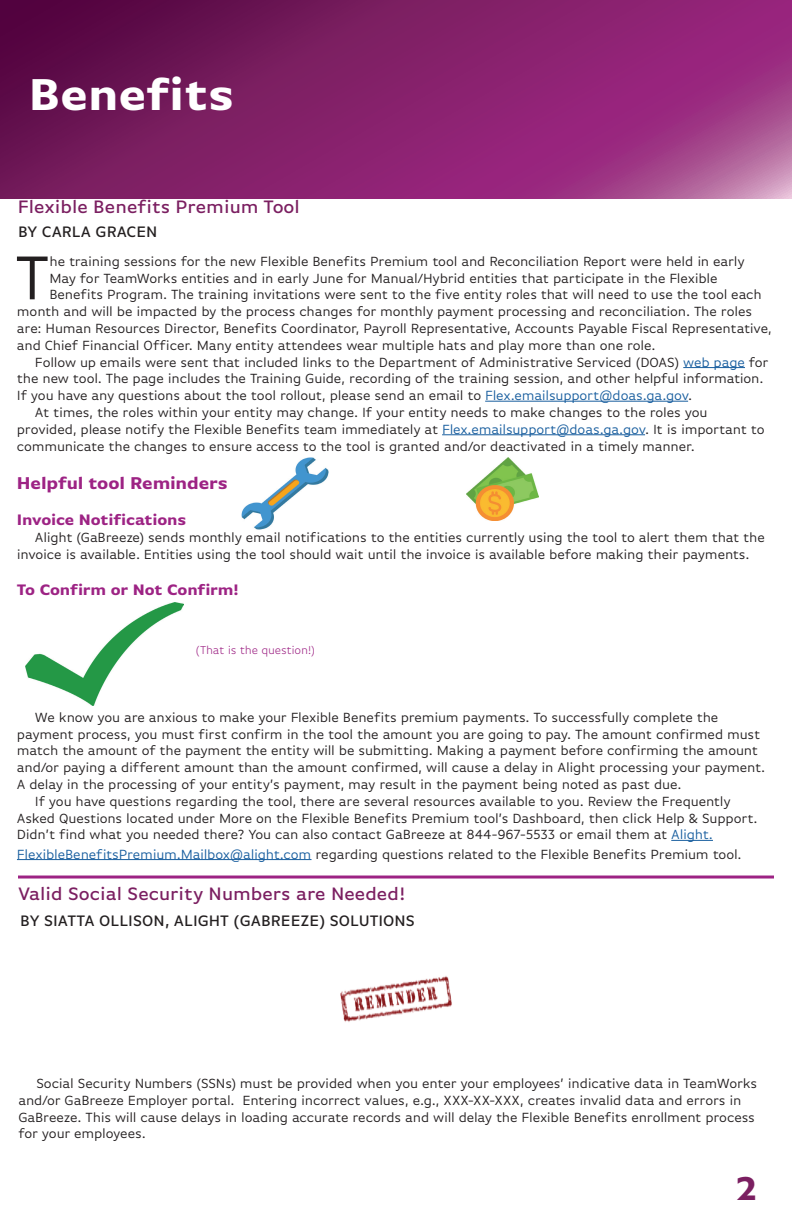
<style>
.page{position:relative;width:792px;height:1224px;background:#fff}
.page>*{position:absolute;margin:0;border:0;box-sizing:border-box;transform-origin:0 0}
.t1{font:65.2px "Basic Gothic Pro";color:#231f20}
.t2{font:700 47px "Basic Gothic Pro";color:#fff}
.t3{font:700 35px "Basic Gothic Pro";color:#7b1f61}
.t4{font:500 19px "Basic Gothic Pro";color:#7b1f61}
.t5{font:700 18px "Basic Gothic Pro";letter-spacing:-.01em;color:#9d2384}
.t6{font:500 16px "Basic Gothic Pro";color:#231f20}
.t7{font:700 16px "Basic Gothic Pro";letter-spacing:-.01em;color:#9d2384}
.t8{font:14px/16.8px "Basic Gothic Pro";letter-spacing:-.015em;color:#231f20}
.t9{font:300 12px "Basic Gothic Pro";letter-spacing:-.02em;color:#9d2384}
.s1{color:#175d9e}
</style>
<div class="page">
<svg style="left:0;top:0;width:792px;height:198px;background:#84226b"></svg>
<hr style="left:18px;top:876px;width:756px;height:3px;background:#9d2384">
<img style="left:340px;top:976px;width:112px;height:46px">
<hr style="left:683px;top:367px;width:62px;height:1px;background:#175d9e">
<hr style="left:485px;top:401px;width:203px;height:1px;background:#175d9e">
<hr style="left:442px;top:434px;width:203px;height:1px;background:#175d9e">
<hr style="left:671px;top:840px;width:42px;height:1px;background:#175d9e">
<hr style="left:17px;top:859px;width:295px;height:1px;background:#175d9e">
<img style="left:25px;top:602px;width:159px;height:103px">
<img style="left:467px;top:457px;width:72px;height:64px">
<img style="left:242px;top:457px;width:86px;height:72px">
<p class="t2" style="left:29px;top:66px;width:207px">Benefits</p>
<p class="t4" style="left:18px;top:196px;width:283px">Flexible Benefits Premium Tool</p>
<p class="t6" style="left:18px;top:223px;width:141px">BY CARLA GRACEN</p>
<p class="t1" style="left:15px;top:241px;width:36px">T</p>
<p class="t8" style="left:49px;top:253px;width:697px">he training sessions for the new Flexible Benefits Premium tool and Reconciliation Report were held in early</p>
<p class="t8" style="left:49px;top:269px;width:670px">May for TeamWorks entities and in early June for Manual/Hybrid entities that participate in the Flexible</p>
<p class="t8" style="left:49px;top:286px;width:714px">Benefits Program. The training invitations were sent to the five entity roles that will need to use the tool each</p>
<p class="t8" style="left:17px;top:303px;width:737px">month and will be impacted by the process changes for monthly payment processing and reconciliation. The roles</p>
<p class="t8" style="left:17px;top:320px;width:757px">are: Human Resources Director, Benefits Coordinator, Payroll Representative, Accounts Payable Fiscal Representative,</p>
<p class="t8" style="left:17px;top:337px;width:640px">and Chief Financial Officer. Many entity attendees wear multiple hats and play more than one role.</p>
<p class="t8" style="left:17px;top:353px;width:753px;text-indent:18px">Follow up emails were sent that included links to the Department of Administrative Serviced (DOAS) <span class="s1">web page</span> for the new tool. The page includes the Training Guide, recording of the training session, and other helpful information.<br>If you have any questions about the tool rollout, please send an email to <span class="s1">Flex.emailsupport@doas.ga.gov</span>.</p>
<p class="t8" style="left:17px;top:404px;width:749px;text-indent:18px">At times, the roles within your entity may change. If your entity needs to make changes to the roles you provided, please notify the Flexible Benefits team immediately at <span class="s1">Flex.emailsupport@doas.ga.gov</span>. It is important to communicate the changes to ensure access to the tool is granted and/or deactivated in a timely manner.</p>
<p class="t5" style="left:17px;top:472px;width:212px">Helpful tool Reminders</p>
<p class="t7" style="left:17px;top:510px;width:171px">Invoice Notifications</p>
<p class="t8" style="left:17px;top:529px;width:749px;text-indent:18px">Alight (GaBreeze) sends monthly email notifications to the entities currently using the tool to alert them that the invoice is available. Entities using the tool should wait until the invoice is available before making their payments.</p>
<p class="t7" style="left:17px;top:580px;width:223px">To Confirm or Not Confirm!</p>
<p class="t9" style="left:196px;top:643px;width:121px">(That is the question!)</p>
<p class="t8" style="left:17px;top:709px;width:750px;text-indent:18px">We know you are anxious to make your Flexible Benefits premium payments. To successfully complete the payment process, you must first confirm in the tool the amount you are going to pay. The amount confirmed must match the amount of the payment the entity will be submitting. Making a payment before confirming the amount and/or paying a different amount than the amount confirmed, will cause a delay in Alight processing your payment.<br>A delay in the processing of your entity’s payment, may result in the payment being noted as past due.</p>
<p class="t8" style="left:17px;top:793px;width:742px;text-indent:18px">If you have questions regarding the tool, there are several resources available to you. Review the Frequently<br>Asked Questions located under More on the Flexible Benefits Premium tool’s Dashboard, then click Help &amp; Support.<br>Didn’t find what you needed there? You can also contact GaBreeze at 844-967-5533 or email them at <span class="s1">Alight.</span></p>
<p class="t8" style="left:17px;top:845px;width:726px"><span class="s1">FlexibleBenefitsPremium.Mailbox@alight.com</span> regarding questions related to the Flexible Benefits Premium tool.</p>
<p class="t4" style="left:18px;top:883px;width:389px">Valid Social Security Numbers are Needed!</p>
<p class="t6" style="left:20px;top:912px;width:396px">BY SIATTA OLLISON, ALIGHT (GABREEZE) SOLUTIONS</p>
<p class="t8" style="left:18px;top:1075px;width:740px;text-indent:18px">Social Security Numbers (SSNs) must be provided when you enter your employees’ indicative data in TeamWorks and/or GaBreeze Employer portal. Entering incorrect values, e.g., XXX-XX-XXX, creates invalid data and errors in GaBreeze. This will cause delays in loading accurate records and will delay the Flexible Benefits enrollment process for your employees.</p>
<p class="t3" style="left:736px;top:1168px;width:23px">2</p>
</div>
